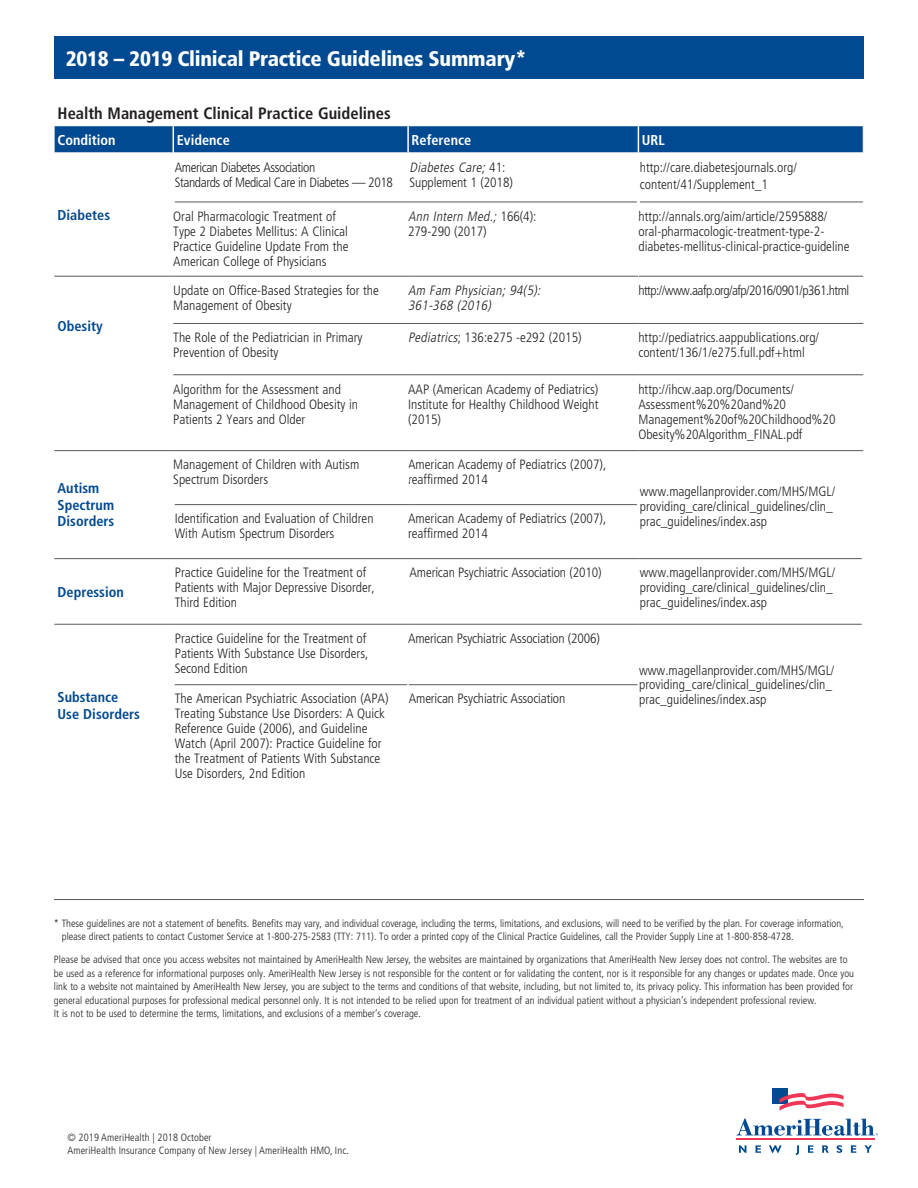
<style>
.page{position:relative;width:918px;height:1188px;background:#fff}
.page>*{position:absolute;margin:0;border:0;box-sizing:border-box;transform-origin:0 0}
.t1{font:900 condensed 21px "Frutiger LT";letter-spacing:-.01em;color:#fff}
.t2{font:700 condensed 16.5px "Frutiger LT";color:#231f20}
.t3{font:700 condensed 14.25px/16.5px "Frutiger LT";color:#014990}
.t4{font:700 condensed 14.25px "Frutiger LT";color:#fff}
.t5{font:300 condensed 13.5px/15px "Frutiger LT";color:#231f20}
.t6{font:300 condensed 13.5px/15px "Frutiger LT";letter-spacing:-.03em;color:#231f20}
.t7{font:300 condensed 13.5px "Frutiger LT";letter-spacing:-.04em;color:#231f20}
.t8{font:italic 300 condensed 13.5px/15px "Frutiger LT";color:#231f20}
.t9{font:300 condensed 10.5px/13.5px "Frutiger LT";color:#231f20}
.s1{font-style:italic}
</style>
<div class="page">
<div style="left:772px;top:1088px;width:15px;height:15px;background:#014990"></div>
<svg style="left:780px;top:1093px;width:64px;height:18px"></svg>
<svg style="left:736px;top:1118px;width:142px;height:18px"></svg>
<hr style="left:736px;top:1139px;width:138px;height:1px;background:#ee3657">
<svg style="left:739px;top:1145px;width:7px;height:8px"></svg>
<svg style="left:756px;top:1145px;width:5px;height:8px"></svg>
<svg style="left:769px;top:1145px;width:13px;height:8px"></svg>
<svg style="left:796px;top:1145px;width:3px;height:10px"></svg>
<svg style="left:808px;top:1145px;width:5px;height:8px"></svg>
<svg style="left:822px;top:1145px;width:7px;height:8px"></svg>
<svg style="left:837px;top:1145px;width:5px;height:8px"></svg>
<svg style="left:851px;top:1145px;width:5px;height:8px"></svg>
<svg style="left:864px;top:1145px;width:8px;height:8px"></svg>
<div style="left:54px;top:37px;width:810px;height:42px;background:#014990"></div>
<hr style="left:54px;top:899px;width:810px;height:1px;background:#57585a">
<hr style="left:173px;top:276px;width:235px;height:1px;background:#57585a">
<hr style="left:408px;top:276px;width:230px;height:1px;background:#57585a">
<hr style="left:173px;top:323px;width:235px;height:1px;background:#57585a">
<hr style="left:408px;top:323px;width:230px;height:1px;background:#57585a">
<hr style="left:173px;top:375px;width:235px;height:1px;background:#57585a">
<hr style="left:408px;top:375px;width:230px;height:1px;background:#57585a">
<hr style="left:173px;top:450px;width:235px;height:1px;background:#57585a">
<hr style="left:408px;top:450px;width:230px;height:1px;background:#57585a">
<hr style="left:175px;top:504px;width:233px;height:1px;background:#57585a">
<hr style="left:408px;top:504px;width:229px;height:1px;background:#57585a">
<hr style="left:173px;top:558px;width:235px;height:1px;background:#57585a">
<hr style="left:408px;top:558px;width:230px;height:1px;background:#57585a">
<hr style="left:173px;top:624px;width:235px;height:1px;background:#57585a">
<hr style="left:408px;top:624px;width:230px;height:1px;background:#57585a">
<hr style="left:175px;top:684px;width:232px;height:1px;background:#57585a">
<hr style="left:409px;top:684px;width:229px;height:1px;background:#57585a">
<div style="left:54px;top:126px;width:810px;height:27px;background:#014990"></div>
<hr style="left:54px;top:152px;width:119px;height:2px;background:#fff">
<hr style="left:174px;top:152px;width:233px;height:2px;background:#fff">
<hr style="left:409px;top:152px;width:229px;height:2px;background:#fff">
<hr style="left:639px;top:152px;width:224px;height:2px;background:#fff">
<hr style="left:175px;top:202px;width:233px;height:1px;background:#57585a">
<hr style="left:408px;top:202px;width:229px;height:1px;background:#57585a">
<hr style="left:54px;top:276px;width:119px;height:1px;background:#57585a">
<hr style="left:54px;top:450px;width:119px;height:1px;background:#57585a">
<hr style="left:54px;top:558px;width:119px;height:1px;background:#57585a">
<hr style="left:54px;top:624px;width:119px;height:1px;background:#57585a">
<hr style="left:640px;top:202px;width:223px;height:1px;background:#57585a">
<hr style="left:639px;top:276px;width:224px;height:1px;background:#57585a">
<hr style="left:638px;top:323px;width:225px;height:1px;background:#57585a">
<hr style="left:638px;top:375px;width:225px;height:1px;background:#57585a">
<hr style="left:638px;top:450px;width:225px;height:1px;background:#57585a">
<hr style="left:638px;top:558px;width:224px;height:1px;background:#57585a">
<hr style="left:638px;top:624px;width:224px;height:1px;background:#57585a">
<h1 class="t1" style="left:66px;top:46px;width:462px">2018 – 2019 Clinical Practice Guidelines Summary*</h1>
<p class="t2" style="left:58px;top:104px;width:335px">Health Management Clinical Practice Guidelines</p>
<p class="t4" style="left:58px;top:132px;width:60px">Condition</p>
<p class="t4" style="left:177px;top:132px;width:55px">Evidence</p>
<p class="t4" style="left:412px;top:132px;width:61px">Reference</p>
<p class="t4" style="left:642px;top:132px;width:24px">URL</p>
<p class="t3" style="left:58px;top:207px;width:54px">Diabetes</p>
<p class="t3" style="left:58px;top:318px;width:47px">Obesity</p>
<p class="t3" style="left:58px;top:480px;width:58px">Autism<br>Spectrum<br>Disorders</p>
<p class="t3" style="left:58px;top:584px;width:68px">Depression</p>
<p class="t3" style="left:58px;top:689px;width:84px">Substance<br>Use Disorders</p>
<p class="t6" style="left:175px;top:160px;width:220px">American Diabetes Association<br>Standards of Medical Care in Diabetes — 2018</p>
<p class="t5" style="left:410px;top:160px;width:105px"><span class="s1">Diabetes Care;</span> 4 1 :<br>Supplement 1 (2018)</p>
<p class="t5" style="left:640px;top:160px;width:159px;line-height:16.2px">http://care.diabetesjournals.org/ content/41/Supplement_1</p>
<p class="t5" style="left:173px;top:209px;width:177px">Oral Pharmacologic Treatment of Type 2 Diabetes Mellitus: A Clinical Practice Guideline Update From the American College of Physicians</p>
<p class="t5" style="left:408px;top:209px;width:130px"><span class="s1">Ann Intern Med.;</span> 1 6 6 (4) :<br>279-290 (2017)</p>
<p class="t5" style="left:639px;top:209px;width:212px">http://annals.org/aim/article/2595888/ oral-pharmacologic-treatment-type-2- diabetes-mellitus-clinical-practice-guideline</p>
<p class="t5" style="left:173px;top:283px;width:207px">Update on Office-Based Strategies for the<br>Management of Obesity</p>
<p class="t8" style="left:408px;top:283px;width:137px">Am Fam Physician; 94(5):<br>361-368 (2016)</p>
<p class="t7" style="left:638px;top:283px;width:212px">http://www.aafp.org/afp/2016/0901/p361.html</p>
<p class="t5" style="left:173px;top:330px;width:191px">The Role of the Pediatrician in Primary<br>Prevention of Obesity</p>
<p class="t5" style="left:408px;top:330px;width:175px"><span class="s1">Pediatrics</span>; 136:e275 -e292 (2015)</p>
<p class="t5" style="left:638px;top:330px;width:182px">http://pediatrics.aappublications.org/ content/136/1/e275.full.pdf+html</p>
<p class="t5" style="left:173px;top:382px;width:186px">Algorithm for the Assessment and<br>Management of Childhood Obesity in<br>Patients 2 Years and Older</p>
<p class="t5" style="left:408px;top:382px;width:192px;text-align:justify">AAP (American Academy of Pediatrics)<br>Institute for Healthy Childhood Weight (2015)</p>
<p class="t5" style="left:638px;top:382px;width:199px">http://ihcw.aap.org/Documents/<br>Assessment%20%20and%20<br>Management%20of%20Childhood%20<br>Obesity%20Algorithm_FINAL.pdf</p>
<p class="t5" style="left:173px;top:457px;width:188px">Management of Children with Autism<br>Spectrum Disorders</p>
<p class="t5" style="left:408px;top:457px;width:200px">American Academy of Pediatrics (2007), reaffirmed 2014</p>
<p class="t5" style="left:640px;top:484px;width:197px">www.magellanprovider.com/MHS/MGL/ providing_care/clinical_guidelines/clin_</p>
<p class="t5" style="left:175px;top:511px;width:200px">Identification and Evaluation of Children</p>
<p class="t5" style="left:640px;top:514px;width:129px">prac_guidelines/index.asp</p>
<p class="t5" style="left:175px;top:526px;width:161px">With Autism Spectrum Disorders</p>
<p class="t5" style="left:408px;top:511px;width:200px">American Academy of Pediatrics (2007), reaffirmed 2014</p>
<p class="t5" style="left:175px;top:565px;width:202px">Practice Guideline for the Treatment of<br>Patients with Major Depressive Disorder,<br>Third Edition</p>
<p class="t5" style="left:410px;top:565px;width:194px">American Psychiatric Association (2010)</p>
<p class="t5" style="left:640px;top:565px;width:197px">www.magellanprovider.com/MHS/MGL/ providing_care/clinical_guidelines/clin_ prac_guidelines/index.asp</p>
<p class="t5" style="left:175px;top:631px;width:195px">Practice Guideline for the Treatment of<br>Patients With Substance Use Disorders,<br>Second Edition</p>
<p class="t5" style="left:408px;top:631px;width:194px">American Psychiatric Association (2006)</p>
<p class="t5" style="left:639px;top:663px;width:197px">www.magellanprovider.com/MHS/MGL/ providing_care/clinical_guidelines/clin_</p>
<p class="t5" style="left:175px;top:691px;width:215px">The American Psychiatric Association (APA)</p>
<p class="t5" style="left:639px;top:693px;width:129px">prac_guidelines/index.asp</p>
<p class="t5" style="left:175px;top:706px;width:212px">Treating Substance Use Disorders: A Quick Reference Guide (2006), and Guideline Watch (April 2007): Practice Guideline for the Treatment of Patients With Substance Use Disorders, 2nd Edition</p>
<p class="t5" style="left:409px;top:691px;width:158px">American Psychiatric Association</p>
<p class="t9" style="left:62px;top:916px;width:784px;text-indent:-8px">* These guidelines are not a statement of benefits. Benefits may vary, and individual coverage, including the terms, limitations, and exclusions, will need to be verified by the plan. For coverage information, please direct patients to contact Customer Service at 1-800-275-2583 (TTY: 711). To order a printed copy of the Clinical Practice Guidelines, call the Provider Supply Line at 1-800-858-4728.</p>
<p class="t9" style="left:54px;top:953px;width:802px">Please be advised that once you access websites not maintained by AmeriHealth New Jersey, the websites are maintained by organizations that AmeriHealth New Jersey does not control. The websites are to be used as a reference for informational purposes only. AmeriHealth New Jersey is not responsible for the content or for validating the content, nor is it responsible for any changes or updates made. Once you link to a website not maintained by AmeriHealth New Jersey, you are subject to the terms and conditions of that website, including, but not limited to, its privacy policy. This information has been provided for general educational purposes for professional medical personnel only. It is not intended to be relied upon for treatment of an individual patient without a physician’s independent professional review.<br>It is not to be used to determine the terms, limitations, and exclusions of a member’s coverage.</p>
<p class="t9" style="left:68px;top:1131px;width:283px">© 2019 AmeriHealth | 2018 October<br>AmeriHealth Insurance Company of New Jersey | AmeriHealth HMO, Inc.</p>
</div>
